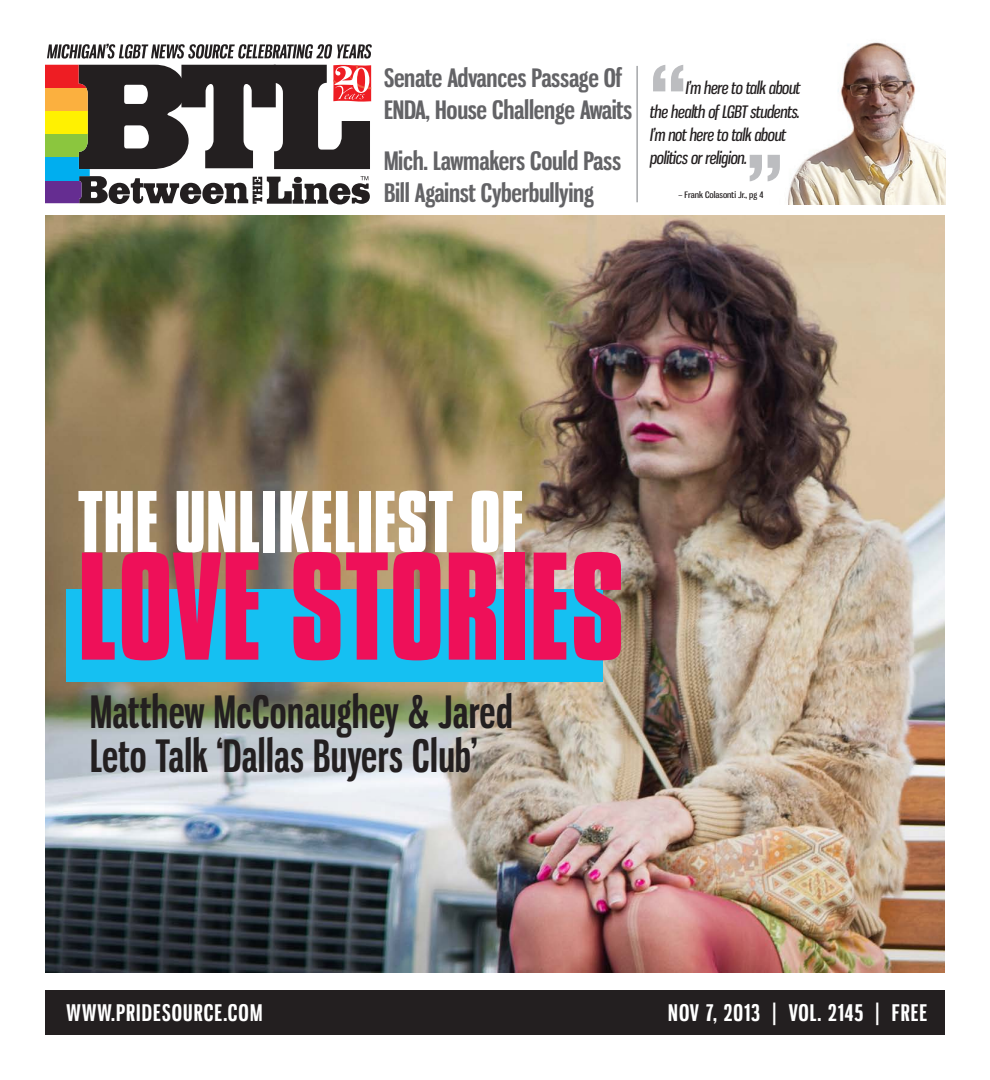
<style>
.page{position:relative;width:990px;height:1080px;background:#fff}
.page>*{position:absolute;margin:0;border:0;box-sizing:border-box;transform-origin:0 0}
.t1{font:700 131.88px "Compacta BT";color:#ee1059;scale:.91 1}
.Pull_Quotes{font:700 77.88px "Akzidenz Grotesk BE";color:#bcbdc0}
.t2{font:700 75.38px "Compacta BT";color:#fff;scale:.91 1}
.A_COVER_Subhead{font:700 43.75px/43.8px "Gnuolane Rg";letter-spacing:.01em;color:#231f20;scale:.91 1}
.Headline_1{font:700 25px/32.5px "Gnuolane Rg";letter-spacing:-.01em;color:#636366;scale:1.05 1}
.t3{font:700 22.5px "Gnuolane Rg";letter-spacing:.05em;color:#fff}
.Pull_Quotes-2{font:italic 16.88px/23.4px "Gnuolane Rg";letter-spacing:-.02em;color:#231f20}
.PullQuoteByline{font:8.75px "Gnuolane Rg";color:#231f20;scale:1.14 1}
</style>
<div class="page">
<img style="left:788px;top:42px;width:157px;height:162px">
<div style="left:45px;top:180px;width:45px;height:23px;background:#652d91"></div>
<div style="left:45px;top:157px;width:45px;height:23px;background:#00aeef"></div>
<div style="left:45px;top:134px;width:45px;height:23px;background:#8bc63e"></div>
<div style="left:45px;top:111px;width:45px;height:23px;background:#fff101"></div>
<div style="left:45px;top:88px;width:45px;height:23px;background:#fbb03f"></div>
<div style="left:45px;top:65px;width:45px;height:23px;background:#ee1d23"></div>
<svg style="left:47px;top:44px;width:591px;height:161px"></svg>
<div style="left:45px;top:990px;width:900px;height:45px;background:#231f20"></div>
<img style="left:46px;top:215px;width:898px;height:757px">
<div style="left:67px;top:589px;width:536px;height:92px;background:#15c0f2"></div>
<p class="Headline_1" style="left:384px;top:61px;width:238px">Senate Advances Passage Of<br>ENDA, House Challenge Awaits</p>
<p class="Headline_1" style="left:384px;top:144px;width:227px">Mich. Lawmakers Could Pass<br>Bill Against Cyberbullying</p>
<p class="Pull_Quotes" style="left:649px;top:48px;width:39px">“</p>
<p class="Pull_Quotes-2" style="left:649px;top:76px;width:152px;text-indent:36px">I’m here to talk about the health of LGBT students.<br>I’m not here to talk about politics or religion.</p>
<p class="Pull_Quotes" style="left:746px;top:138px;width:39px">”</p>
<p class="PullQuoteByline" style="left:679px;top:189px;width:76px">– Frank Colasonti Jr., pg 4</p>
<p class="t2" style="left:78px;top:476px;width:492px">THE UNLIKELIEST OF</p>
<p class="t1" style="left:78px;top:527px;width:603px">LOVE STORIES</p>
<p class="A_COVER_Subhead" style="left:90px;top:690px;width:466px">Matthew McConaughey &amp; Jared<br>Leto Talk ‘Dallas Buyers Club’</p>
<p class="t3" style="left:67px;top:999px;width:197px">WWW.PRIDESOURCE.COM</p>
<p class="t3" style="left:668px;top:999px;width:261px">NOV 7, 2013 | VOL. 2145 | FREE</p>
</div>
